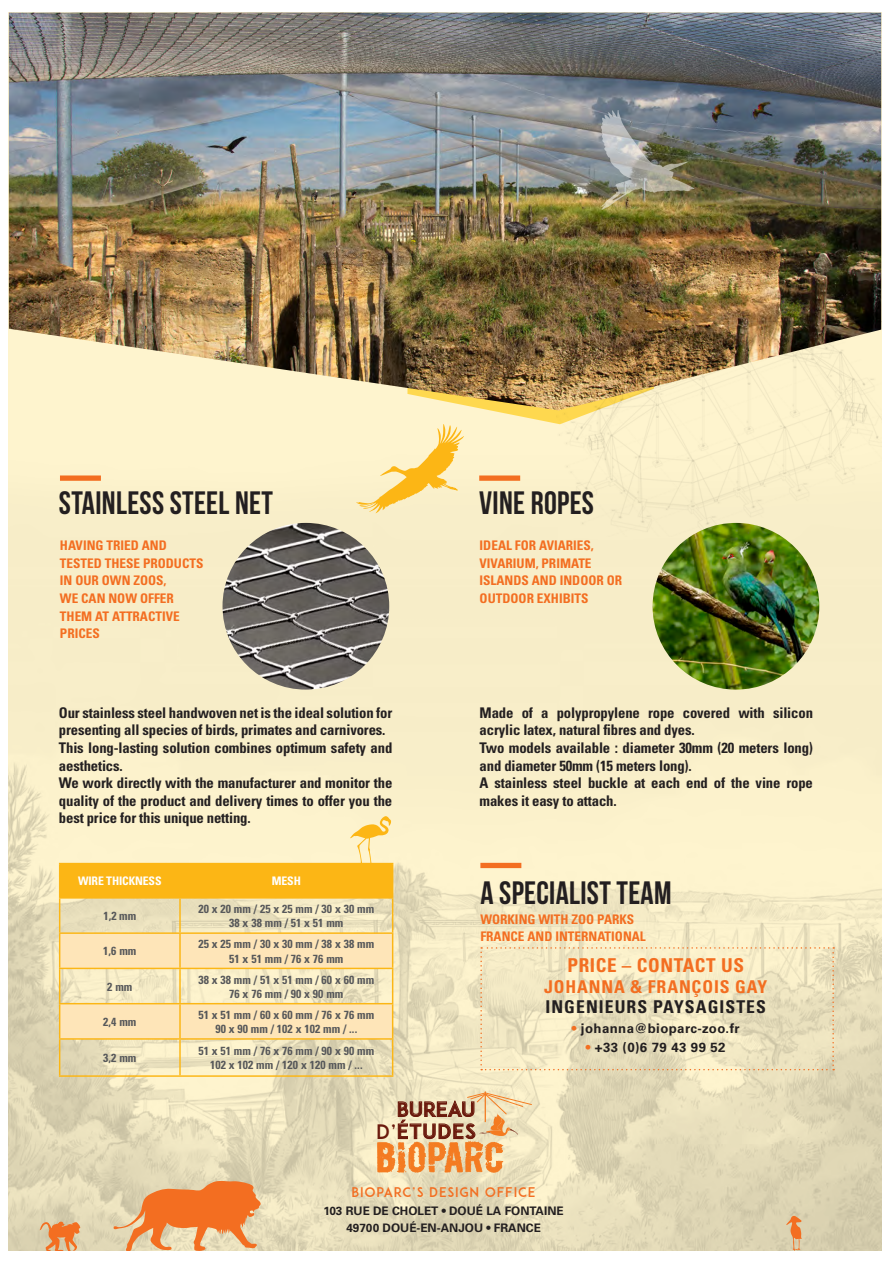
<style>
.page{position:relative;width:893px;height:1263px;background:#fff}
.page>*{position:absolute;margin:0;border:0;box-sizing:border-box;transform-origin:0 0}
.t1{font:32.4px "Bebas Neue";letter-spacing:.01em;color:#231f20}
.t2{font:19.8px/22px "ADAM.CGPRO";letter-spacing:.02em;color:#6b1a0d;text-align:right;scale:1.04 1}
.t3{font:700 condensed 19.05px "Univers";letter-spacing:.03em;color:#f36e21}
.t4{font:700 condensed 17.7px/20.5px "Univers";letter-spacing:.055em;color:#231f20}
.t5{font:700 condensed 14.7px/17.7px "Univers";letter-spacing:-.01em;color:#231f20}
.t6{font:700 condensed 13.2px/17.7px "Univers";color:#f36e21}
.t7{font:700 13.2px "Univers";letter-spacing:.03em;color:#231f20}
.t8{font:13.2px "ADAM.CGPRO";letter-spacing:.06em;color:#f36e21}
.t9{font:700 condensed 11.7px/14.1px "Univers";letter-spacing:.01em;color:#57585a;text-align:center}
.t10{font:700 11.7px/17.7px "Univers";color:#231f20;text-align:center}
.t11{font:700 condensed 11.7px "Univers";letter-spacing:-.01em;color:#fff}
.s1{color:#f36e21}
</style>
<div class="page">
<img style="left:9px;top:410px;width:872px;height:840px">
<svg style="left:407px;top:410px;width:150px;height:14px;background:#fdedb1"></svg>
<img style="left:9px;top:13px;width:872px;height:397px">
<img style="left:600px;top:109px;width:95px;height:101px">
<img style="left:557px;top:321px;width:324px;height:215px">
<div style="left:60px;top:475px;width:41px;height:6px;background:#f36e21"></div>
<div style="left:480px;top:863px;width:41px;height:5px;background:#f36e21"></div>
<svg style="left:60px;top:934px;width:332px;height:104px;background:#fae6ba"></svg>
<hr style="left:59px;top:863px;width:121px;height:1px;background:#fcb615">
<hr style="left:59px;top:864px;width:1px;height:33px;background:#fcb615">
<hr style="left:59px;top:897px;width:121px;height:2px;background:#fcb615">
<hr style="left:59px;top:899px;width:1px;height:33px;background:#fcb615">
<hr style="left:180px;top:897px;width:213px;height:2px;background:#fcb615">
<hr style="left:179px;top:899px;width:2px;height:33px;background:#fcb615">
<hr style="left:392px;top:899px;width:1px;height:33px;background:#fcb615">
<hr style="left:59px;top:932px;width:121px;height:2px;background:#fcb615">
<hr style="left:59px;top:934px;width:1px;height:34px;background:#fcb615">
<hr style="left:180px;top:932px;width:213px;height:2px;background:#fcb615">
<hr style="left:179px;top:934px;width:2px;height:34px;background:#fcb615">
<hr style="left:392px;top:934px;width:1px;height:34px;background:#fcb615">
<hr style="left:59px;top:968px;width:121px;height:1px;background:#fcb615">
<hr style="left:59px;top:969px;width:1px;height:34px;background:#fcb615">
<hr style="left:180px;top:968px;width:213px;height:1px;background:#fcb615">
<hr style="left:179px;top:969px;width:2px;height:34px;background:#fcb615">
<hr style="left:392px;top:969px;width:1px;height:34px;background:#fcb615">
<hr style="left:59px;top:1003px;width:121px;height:1px;background:#fcb615">
<hr style="left:59px;top:1004px;width:1px;height:34px;background:#fcb615">
<hr style="left:180px;top:1003px;width:213px;height:1px;background:#fcb615">
<hr style="left:179px;top:1004px;width:2px;height:34px;background:#fcb615">
<hr style="left:392px;top:1004px;width:1px;height:34px;background:#fcb615">
<hr style="left:59px;top:1038px;width:121px;height:2px;background:#fcb615">
<hr style="left:59px;top:1040px;width:1px;height:35px;background:#fcb615">
<hr style="left:180px;top:1038px;width:213px;height:2px;background:#fcb615">
<hr style="left:179px;top:1040px;width:2px;height:35px;background:#fcb615">
<hr style="left:392px;top:1040px;width:1px;height:35px;background:#fcb615">
<hr style="left:59px;top:1075px;width:121px;height:2px;background:#fcb615">
<hr style="left:180px;top:1075px;width:213px;height:2px;background:#fcb615">
<div style="left:479px;top:475px;width:41px;height:6px;background:#f36e21"></div>
<img style="left:223px;top:523px;width:166px;height:167px;border-radius:83px">
<img style="left:653px;top:523px;width:166px;height:167px;border-radius:83px">
<svg style="left:480px;top:947px;width:354px;height:123px;background:#eee4c0"></svg>
<svg style="left:786px;top:1215px;width:16px;height:35px"></svg>
<svg style="left:60px;top:816px;width:333px;height:81px;background:#fcd87c"></svg>
<svg style="left:356px;top:424px;width:108px;height:90px;background:#fbe4a2"></svg>
<svg style="left:39px;top:1221px;width:42px;height:29px"></svg>
<svg style="left:377px;top:1092px;width:155px;height:80px;background:#e7c092"></svg>
<svg style="left:113px;top:1181px;width:148px;height:69px;background:#eaa068"></svg>
<p class="t1" style="left:59px;top:485px;width:216px">STAINLESS STEEL NET</p>
<p class="t6" style="left:60px;top:536px;width:145px">HAVING TRIED AND<br>TESTED THESE PRODUCTS<br>IN OUR OWN ZOOS,<br>WE CAN NOW OFFER<br>THEM AT ATTRACTIVE<br>PRICES</p>
<p class="t5" style="left:59px;top:703px;width:335px">Our stainless steel handwoven net is the ideal solution for presenting all species of birds, primates and carnivores.<br>This long-lasting solution combines optimum safety and aesthetics.<br>We work directly with the manufacturer and monitor the quality of the product and delivery times to offer you the best price for this unique netting.</p>
<p class="t11" style="left:78px;top:874px;width:85px">WIRE THICKNESS</p>
<p class="t11" style="left:272px;top:874px;width:31px">MESH</p>
<p class="t9" style="left:104px;top:909px;width:34px">1,2 mm</p>
<p class="t9" style="left:198px;top:902px;width:177px">20 x 20 mm / 25 x 25 mm / 30 x 30 mm<br>38 x 38 mm / 51 x 51 mm</p>
<p class="t9" style="left:103px;top:944px;width:35px">1,6 mm</p>
<p class="t9" style="left:198px;top:937px;width:177px">25 x 25 mm / 30 x 30 mm / 38 x 38 mm<br>51 x 51 mm / 76 x 76 mm</p>
<p class="t9" style="left:107px;top:979px;width:27px">2 mm</p>
<p class="t9" style="left:198px;top:972px;width:177px">38 x 38 mm / 51 x 51 mm / 60 x 60 mm<br>76 x 76 mm / 90 x 90 mm</p>
<p class="t9" style="left:103px;top:1015px;width:35px">2,4 mm</p>
<p class="t9" style="left:198px;top:1008px;width:177px">51 x 51 mm / 60 x 60 mm / 76 x 76 mm<br>90 x 90 mm / 102 x 102 mm / ...</p>
<p class="t9" style="left:103px;top:1051px;width:35px">3,2 mm</p>
<p class="t9" style="left:198px;top:1044px;width:177px">51 x 51 mm / 76 x 76 mm / 90 x 90 mm<br>102 x 102 mm / 120 x 120 mm / ...</p>
<p class="t1" style="left:479px;top:485px;width:116px">VINE ROPES</p>
<p class="t6" style="left:480px;top:536px;width:144px">IDEAL FOR AVIARIES,<br>VIVARIUM, PRIMATE<br>ISLANDS AND INDOOR OR<br>OUTDOOR EXHIBITS</p>
<p class="t5" style="left:480px;top:703px;width:335px">Made of a polypropylene rope covered with silicon acrylic latex, natural fibres and dyes.<br>Two models available : diameter 30mm (20 meters long) and diameter 50mm (15 meters long).<br>A stainless steel buckle at each end of the vine rope makes it easy to attach.</p>
<p class="t1" style="left:480px;top:875px;width:193px">A SPECIALIST TEAM</p>
<p class="t6" style="left:480px;top:911px;width:167px;line-height:16.2px">WORKING WITH ZOO PARKS<br>FRANCE AND INTERNATIONAL</p>
<p class="t3" style="left:567px;top:954px;width:178px">PRICE – CONTACT US</p>
<p class="t4" style="left:544px;top:976px;width:225px"><span class="s1">JOHANNA &amp; FRANÇOIS GAY<br></span>INGENIEURS PAYSAGISTES</p>
<p class="t7" style="left:572px;top:1020px;width:169px"><span class="s1">•</span> johanna@bioparc-zoo.fr</p>
<p class="t7" style="left:586px;top:1039px;width:141px"><span class="s1">•</span> +33 (0)6 79 43 99 52</p>
<p class="t2" style="left:376px;top:1098px;width:98px">BUREAU<br>D’ÉTUDES</p>
<p class="t8" style="left:352px;top:1184px;width:186px">BIOPARC’S DESIGN OFFICE</p>
<p class="t10" style="left:323px;top:1202px;width:242px">103 RUE DE CHOLET • DOUÉ LA FONTAINE<br>49700 DOUÉ-EN-ANJOU • FRANCE</p>
</div>
